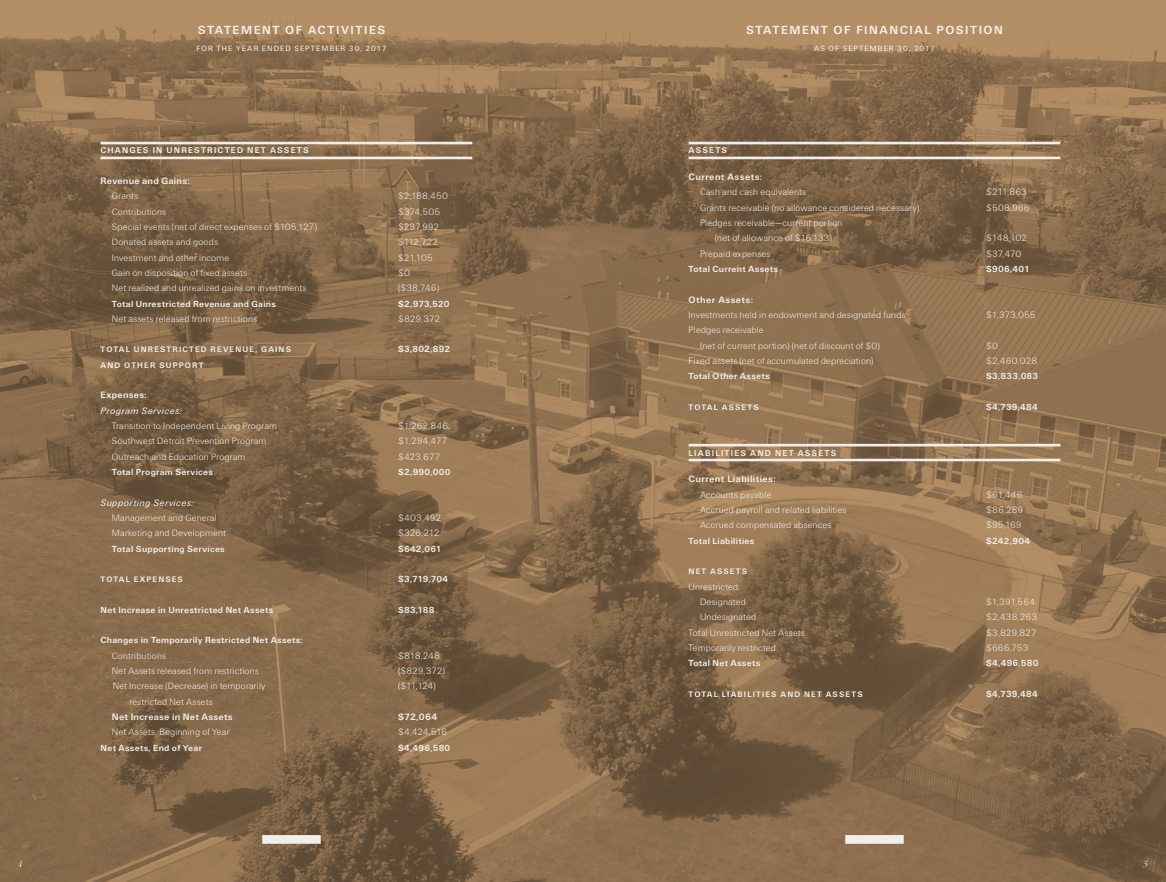
<style>
.page{position:relative;width:1166px;height:882px;background:#fff}
.page>*{position:absolute;margin:0;border:0;box-sizing:border-box;transform-origin:0 0}
.t1{font:12.25px "Univers U65";letter-spacing:.125em;color:#f1eee9}
.t2{font:9.62px/15.3px "Univers U45";letter-spacing:.015em;color:#f1eee9}
.t3{font:9.62px "Univers U65";letter-spacing:.035em;color:#f1eee9}
.t4{font:9.62px "Univers U56";letter-spacing:.045em;color:#f1eee9}
.t5{font:9.19px "Univers U65";letter-spacing:.025em;color:#f1eee9}
.t6{font:8.75px "Univers U65";letter-spacing:.135em;color:#f1eee9}
.t7{font:italic 8.75px "Didot";color:#fff}
.t8{font:8.31px "Univers U65";letter-spacing:.135em;color:#f1eee9}
.t9{font:7.88px "Univers U55";letter-spacing:.135em;color:#f1eee9}
</style>
<div class="page">
<img style="left:0;top:0;width:1166px;height:882px">
<hr style="left:100px;top:157px;width:372px;height:2px;background:#f1eee9">
<hr style="left:100px;top:142px;width:372px;height:2px;background:#f1eee9">
<div style="left:262px;top:835px;width:59px;height:9px;background:#f1eee9"></div>
<hr style="left:688px;top:157px;width:372px;height:2px;background:#f1eee9">
<hr style="left:688px;top:142px;width:372px;height:2px;background:#f1eee9">
<hr style="left:688px;top:459px;width:372px;height:2px;background:#f1eee9">
<hr style="left:688px;top:444px;width:372px;height:2px;background:#f1eee9">
<div style="left:845px;top:835px;width:58px;height:9px;background:#f1eee9"></div>
<p class="t1" style="left:198px;top:22px;width:189px">STATEMENT OF ACTIVITIES</p>
<p class="t9" style="left:196px;top:43px;width:191px">FOR THE YEAR ENDED SEPTEMBER 30, 2017</p>
<p class="t6" style="left:100px;top:145px;width:210px">CHANGES IN UNRESTRICTED NET ASSETS</p>
<p class="t3" style="left:100px;top:174px;width:91px">Revenue and Gains:</p>
<p class="t2" style="left:112px;top:189px;width:28px">Grants</p>
<p class="t2" style="left:398px;top:189px;width:51px">$2,188,450</p>
<p class="t2" style="left:112px;top:205px;width:56px">Contributions</p>
<p class="t2" style="left:398px;top:205px;width:44px">$374,505</p>
<p class="t2" style="left:112px;top:220px;width:206px">Special events (net of direct expenses of $105,127)</p>
<p class="t2" style="left:398px;top:220px;width:43px">$237,992</p>
<p class="t2" style="left:112px;top:235px;width:108px">Donated assets and goods</p>
<p class="t2" style="left:398px;top:235px;width:41px">$112,722</p>
<p class="t2" style="left:112px;top:251px;width:119px">Investment and other income</p>
<p class="t2" style="left:398px;top:251px;width:36px">$21,105</p>
<p class="t2" style="left:112px;top:266px;width:137px">Gain on disposition of fixed assets</p>
<p class="t2" style="left:398px;top:266px;width:13px">$0</p>
<p class="t2" style="left:112px;top:281px;width:196px">Net realized and unrealized gains on investments</p>
<p class="t2" style="left:398px;top:281px;width:43px">($38,746)</p>
<p class="t5" style="left:112px;top:297px;width:166px">Total Unrestricted Revenue and Gains</p>
<p class="t5" style="left:398px;top:297px;width:53px">$2,973,520</p>
<p class="t2" style="left:112px;top:312px;width:147px">Net assets released from restrictions</p>
<p class="t2" style="left:398px;top:312px;width:44px">$829,372</p>
<p class="t8" style="left:100px;top:344px;width:192px">TOTAL UNRESTRICTED REVENUE, GAINS</p>
<p class="t5" style="left:398px;top:343px;width:54px">$3,802,892</p>
<p class="t8" style="left:100px;top:359px;width:104px">AND OTHER SUPPORT</p>
<p class="t3" style="left:100px;top:389px;width:48px">Expenses:</p>
<p class="t4" style="left:100px;top:404px;width:83px">Program Services:</p>
<p class="t2" style="left:112px;top:419px;width:166px">Transition to Independent Living Program</p>
<p class="t2" style="left:398px;top:419px;width:52px">$1,262,846</p>
<p class="t2" style="left:112px;top:434px;width:156px">Southwest Detroit Prevention Program</p>
<p class="t2" style="left:398px;top:434px;width:51px">$1,294,477</p>
<p class="t2" style="left:112px;top:450px;width:135px">Outreach and Education Program</p>
<p class="t2" style="left:398px;top:450px;width:44px">$423,677</p>
<p class="t5" style="left:112px;top:466px;width:103px">Total Program Services</p>
<p class="t5" style="left:398px;top:466px;width:54px">$2,990,000</p>
<p class="t4" style="left:100px;top:496px;width:95px">Supporting Services:</p>
<p class="t2" style="left:112px;top:511px;width:106px">Management and General</p>
<p class="t2" style="left:398px;top:511px;width:45px">$403,492</p>
<p class="t2" style="left:112px;top:526px;width:116px">Marketing and Development</p>
<p class="t2" style="left:398px;top:526px;width:43px">$326,212</p>
<p class="t5" style="left:112px;top:542px;width:114px">Total Supporting Services</p>
<p class="t5" style="left:398px;top:542px;width:45px">$642,061</p>
<p class="t8" style="left:100px;top:574px;width:84px">TOTAL EXPENSES</p>
<p class="t5" style="left:398px;top:573px;width:51px">$3,719,704</p>
<p class="t5" style="left:100px;top:604px;width:174px">Net Increase in Unrestricted Net Assets</p>
<p class="t5" style="left:398px;top:604px;width:38px">$83,188</p>
<p class="t5" style="left:100px;top:634px;width:204px">Changes in Temporarily Restricted Net Assets:</p>
<p class="t2" style="left:112px;top:649px;width:56px">Contributions</p>
<p class="t2" style="left:398px;top:649px;width:44px">$818,248</p>
<p class="t2" style="left:112px;top:664px;width:148px">Net Assets released from restrictions</p>
<p class="t2" style="left:398px;top:664px;width:48px">($829,372)</p>
<p class="t2" style="left:113px;top:679px;width:154px">Net Increase (Decrease) in temporarily</p>
<p class="t2" style="left:398px;top:679px;width:39px">($11,124)</p>
<p class="t2" style="left:129px;top:695px;width:85px">restricted Net Assets</p>
<p class="t3" style="left:112px;top:710px;width:122px">Net Increase in Net Assets</p>
<p class="t3" style="left:398px;top:710px;width:41px">$72,064</p>
<p class="t2" style="left:112px;top:725px;width:119px">Net Assets, Beginning of Year</p>
<p class="t2" style="left:398px;top:725px;width:50px">$4,424,516</p>
<p class="t5" style="left:100px;top:741px;width:103px">Net Assets, End of Year</p>
<p class="t5" style="left:398px;top:741px;width:54px">$4,496,580</p>
<p class="t1" style="left:746px;top:22px;width:258px">STATEMENT OF FINANCIAL POSITION</p>
<p class="t9" style="left:814px;top:43px;width:122px">AS OF SEPTEMBER 30, 2017</p>
<p class="t6" style="left:688px;top:145px;width:40px">ASSETS</p>
<p class="t3" style="left:688px;top:170px;width:75px">Current Assets:</p>
<p class="t2" style="left:700px;top:185px;width:108px">Cash and cash equivalents</p>
<p class="t2" style="left:986px;top:185px;width:42px">$211,863</p>
<p class="t2" style="left:700px;top:201px;width:221px">Grants receivable (no allowance considered necessary)</p>
<p class="t2" style="left:986px;top:201px;width:45px">$508,966</p>
<p class="t2" style="left:700px;top:216px;width:144px;text-align:center">Pledges receivable—current portion (net of allowance of $16,133)</p>
<p class="t2" style="left:986px;top:231px;width:42px">$148,102</p>
<p class="t2" style="left:700px;top:247px;width:72px">Prepaid expenses</p>
<p class="t2" style="left:986px;top:247px;width:37px">$37,470</p>
<p class="t5" style="left:688px;top:263px;width:91px">Total Current Assets</p>
<p class="t5" style="left:986px;top:263px;width:45px">$906,401</p>
<p class="t3" style="left:688px;top:293px;width:66px">Other Assets:</p>
<p class="t2" style="left:688px;top:308px;width:218px">Investments held in endowment and designated funds</p>
<p class="t2" style="left:986px;top:308px;width:51px">$1,373,055</p>
<p class="t2" style="left:700px;top:323px;width:181px;text-indent:-11px">Pledges receivable<br>(net of current portion) (net of discount of $0)</p>
<p class="t2" style="left:986px;top:338px;width:13px">$0</p>
<p class="t2" style="left:688px;top:354px;width:186px">Fixed assets (net of accumulated depreciation)</p>
<p class="t2" style="left:986px;top:354px;width:52px">$2,460,028</p>
<p class="t5" style="left:688px;top:370px;width:83px">Total Other Assets</p>
<p class="t5" style="left:986px;top:370px;width:54px">$3,833,083</p>
<p class="t8" style="left:688px;top:401px;width:72px">TOTAL ASSETS</p>
<p class="t5" style="left:986px;top:401px;width:53px">$4,739,484</p>
<p class="t6" style="left:688px;top:447px;width:149px">LIABILITIES AND NET ASSETS</p>
<p class="t3" style="left:688px;top:473px;width:89px">Current Liabilities:</p>
<p class="t2" style="left:700px;top:488px;width:73px">Accounts payable</p>
<p class="t2" style="left:986px;top:488px;width:38px">$61,446</p>
<p class="t2" style="left:700px;top:503px;width:148px">Accrued payroll and related liabilities</p>
<p class="t2" style="left:986px;top:503px;width:39px">$86,289</p>
<p class="t2" style="left:700px;top:518px;width:133px">Accrued compensated absences</p>
<p class="t2" style="left:986px;top:518px;width:37px">$95,169</p>
<p class="t5" style="left:688px;top:534px;width:67px">Total Liabilities</p>
<p class="t5" style="left:986px;top:534px;width:46px">$242,904</p>
<p class="t8" style="left:688px;top:566px;width:60px">NET ASSETS</p>
<p class="t2" style="left:700px;top:580px;width:47px;text-indent:-11px">Unrestricted:<br>Designated</p>
<p class="t2" style="left:986px;top:595px;width:51px">$1,391,564</p>
<p class="t2" style="left:700px;top:610px;width:58px">Undesignated</p>
<p class="t2" style="left:986px;top:610px;width:53px">$2,438,263</p>
<p class="t2" style="left:688px;top:625px;width:118px">Total Unrestricted Net Assets</p>
<p class="t2" style="left:986px;top:625px;width:52px">$3,829,827</p>
<p class="t2" style="left:688px;top:641px;width:89px">Temporarily restricted</p>
<p class="t2" style="left:986px;top:641px;width:44px">$666,753</p>
<p class="t5" style="left:688px;top:657px;width:73px">Total Net Assets</p>
<p class="t5" style="left:986px;top:657px;width:54px">$4,496,580</p>
<p class="t8" style="left:688px;top:688px;width:176px">TOTAL LIABILITIES AND NET ASSETS</p>
<p class="t5" style="left:986px;top:688px;width:53px">$4,739,484</p>
<p class="t7" style="left:18px;top:858px;width:6px">4</p>
<p class="t7" style="left:1143px;top:858px;width:6px">5</p>
</div>
